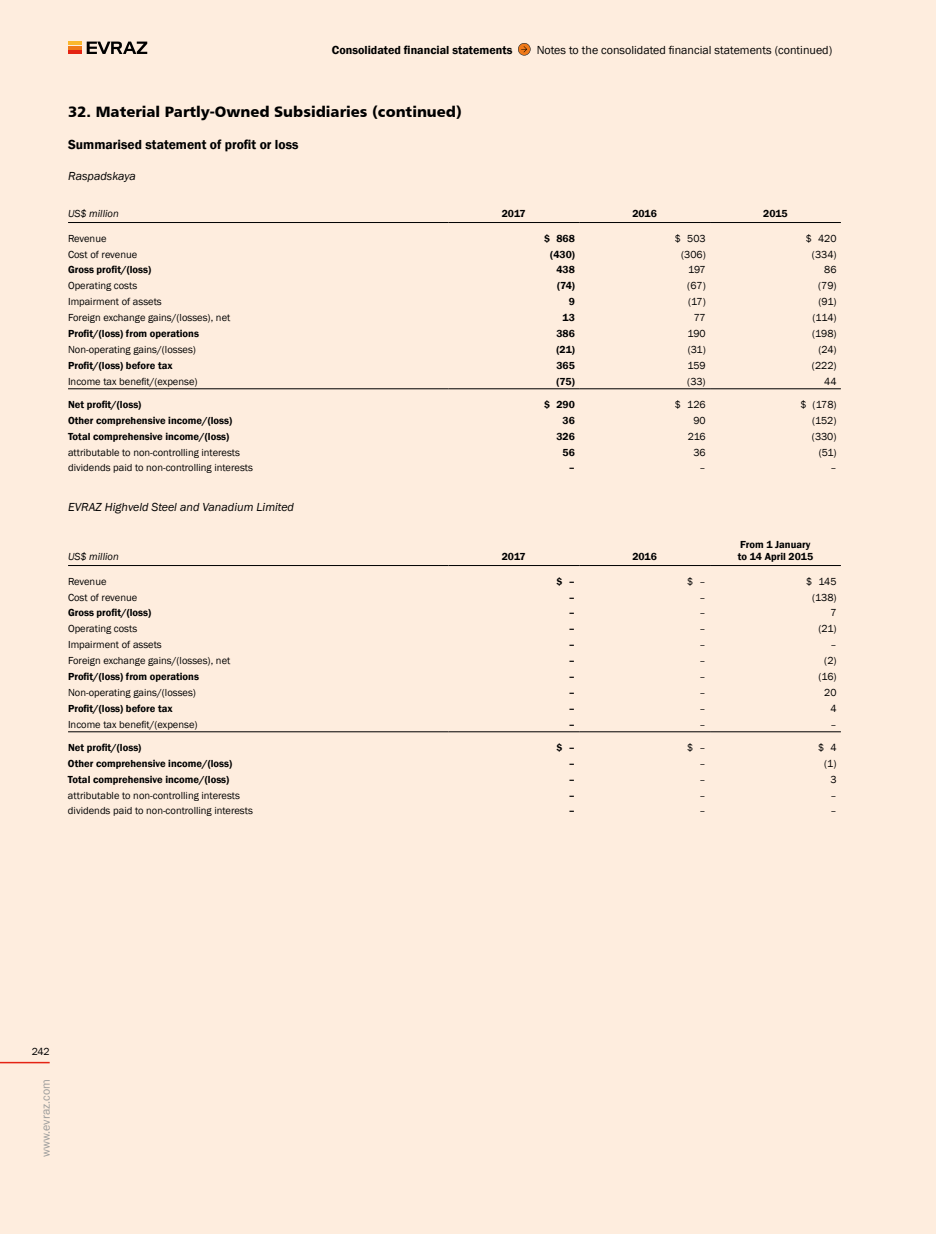
<style>
.page{position:relative;width:936px;height:1234px;background:#fff}
.page>*{position:absolute;margin:0;border:0;box-sizing:border-box;transform-origin:0 0}
.t1{font:15px "Humanist 777 BT Black B";color:#000}
.t2{font:600 13.5px "Franklin Gothic";color:#000}
.t3{font:12px "Franklin Gothic";color:#000}
.t4{font:italic 12px "Franklin Gothic";color:#000}
.t5{font:600 12px "Franklin Gothic";color:#000}
.t6{font:12px "Franklin Gothic";color:#9d9d9c}
.t7{font:10.5px "Franklin Gothic";color:#000}
.t8{font:600 10.5px/12px "Franklin Gothic";color:#000}
.t9{font:italic 10.5px "Franklin Gothic";color:#000}
</style>
<div class="page">
<div style="left:0;top:0;width:935px;height:1233px;background:#feedde"></div>
<svg style="left:518px;top:43px;width:12px;height:12px"></svg>
<hr style="left:68px;top:222px;width:380px;height:1px;background:#000">
<hr style="left:448px;top:222px;width:131px;height:1px;background:#000">
<hr style="left:579px;top:222px;width:131px;height:1px;background:#000">
<hr style="left:710px;top:222px;width:130px;height:1px;background:#000">
<hr style="left:68px;top:388px;width:380px;height:1px;background:#000">
<hr style="left:448px;top:388px;width:131px;height:1px;background:#000">
<hr style="left:579px;top:388px;width:131px;height:1px;background:#000">
<hr style="left:710px;top:388px;width:130px;height:1px;background:#000">
<hr style="left:68px;top:565px;width:380px;height:1px;background:#000">
<hr style="left:448px;top:565px;width:131px;height:1px;background:#000">
<hr style="left:579px;top:565px;width:131px;height:1px;background:#000">
<hr style="left:710px;top:565px;width:130px;height:1px;background:#000">
<hr style="left:68px;top:731px;width:380px;height:1px;background:#000">
<hr style="left:448px;top:731px;width:131px;height:1px;background:#000">
<hr style="left:579px;top:731px;width:131px;height:1px;background:#000">
<hr style="left:710px;top:731px;width:130px;height:1px;background:#000">
<hr style="left:68px;top:42px;width:14px;height:3px;background:#fab82d">
<hr style="left:68px;top:46px;width:14px;height:3px;background:#ef7918">
<hr style="left:68px;top:51px;width:14px;height:3px;background:#e42313">
<svg style="left:87px;top:42px;width:60px;height:12px"></svg>
<hr style="left:0;top:1061px;width:50px;height:2px;background:#e42313">
<p class="t5" style="left:332px;top:43px;width:182px">Consolidated financial statements</p>
<p class="t3" style="left:536px;top:43px;width:297px">Notes to the consolidated financial statements (continued)</p>
<h1 class="t1" style="left:68px;top:102px;width:395px">32. Material Partly-Owned Subsidiaries (continued)</h1>
<p class="t2" style="left:68px;top:136px;width:232px">Summarised statement of profit or loss</p>
<p class="t4" style="left:68px;top:168px;width:69px">Raspadskaya</p>
<p class="t9" style="left:68px;top:206px;width:52px">US$ million</p>
<p class="t8" style="left:502px;top:207px;width:25px">2017</p>
<p class="t8" style="left:632px;top:207px;width:26px">2016</p>
<p class="t8" style="left:763px;top:207px;width:26px">2015</p>
<p class="t7" style="left:68px;top:232px;width:40px">Revenue</p>
<p class="t8" style="left:544px;top:232px;width:32px">$ 868</p>
<p class="t7" style="left:675px;top:232px;width:32px">$ 503</p>
<p class="t7" style="left:805px;top:232px;width:32px">$ 420</p>
<p class="t7" style="left:68px;top:247px;width:71px">Cost of revenue</p>
<p class="t8" style="left:550px;top:248px;width:26px">(430)</p>
<p class="t7" style="left:681px;top:247px;width:26px">(306)</p>
<p class="t7" style="left:811px;top:247px;width:26px">(334)</p>
<p class="t8" style="left:68px;top:264px;width:85px">Gross profit/(loss)</p>
<p class="t8" style="left:556px;top:264px;width:20px">438</p>
<p class="t7" style="left:688px;top:263px;width:19px">197</p>
<p class="t7" style="left:824px;top:263px;width:14px">86</p>
<p class="t7" style="left:68px;top:279px;width:71px">Operating costs</p>
<p class="t8" style="left:557px;top:280px;width:19px">(74)</p>
<p class="t7" style="left:687px;top:279px;width:20px">(67)</p>
<p class="t7" style="left:818px;top:279px;width:20px">(79)</p>
<p class="t7" style="left:68px;top:295px;width:95px">Impairment of assets</p>
<p class="t8" style="left:568px;top:296px;width:8px">9</p>
<p class="t7" style="left:688px;top:295px;width:19px">(17)</p>
<p class="t7" style="left:818px;top:295px;width:20px">(91)</p>
<p class="t7" style="left:68px;top:311px;width:164px">Foreign exchange gains/(losses), net</p>
<p class="t8" style="left:562px;top:311px;width:14px">13</p>
<p class="t7" style="left:693px;top:311px;width:14px">77</p>
<p class="t7" style="left:812px;top:311px;width:26px">(114)</p>
<p class="t8" style="left:68px;top:327px;width:132px">Profit/(loss) from operations</p>
<p class="t8" style="left:556px;top:327px;width:20px">386</p>
<p class="t7" style="left:687px;top:327px;width:20px">190</p>
<p class="t7" style="left:812px;top:327px;width:26px">(198)</p>
<p class="t7" style="left:68px;top:343px;width:129px">Non-operating gains/(losses)</p>
<p class="t8" style="left:556px;top:343px;width:20px">(21)</p>
<p class="t7" style="left:687px;top:343px;width:19px">(31)</p>
<p class="t7" style="left:818px;top:343px;width:20px">(24)</p>
<p class="t8" style="left:68px;top:359px;width:106px">Profit/(loss) before tax</p>
<p class="t8" style="left:556px;top:359px;width:20px">365</p>
<p class="t7" style="left:687px;top:358px;width:20px">159</p>
<p class="t7" style="left:811px;top:358px;width:26px">(222)</p>
<p class="t7" style="left:68px;top:374px;width:131px">Income tax benefit/(expense)</p>
<p class="t8" style="left:556px;top:375px;width:20px">(75)</p>
<p class="t7" style="left:687px;top:374px;width:20px">(33)</p>
<p class="t7" style="left:824px;top:374px;width:14px">44</p>
<p class="t8" style="left:68px;top:398px;width:75px">Net profit/(loss)</p>
<p class="t8" style="left:544px;top:398px;width:32px">$ 290</p>
<p class="t7" style="left:675px;top:398px;width:32px">$ 126</p>
<p class="t7" style="left:800px;top:398px;width:38px">$ (178)</p>
<p class="t8" style="left:68px;top:414px;width:166px">Other comprehensive income/(loss)</p>
<p class="t8" style="left:562px;top:414px;width:14px">36</p>
<p class="t7" style="left:693px;top:414px;width:14px">90</p>
<p class="t7" style="left:812px;top:414px;width:26px">(152)</p>
<p class="t8" style="left:68px;top:430px;width:163px">Total comprehensive income/(loss)</p>
<p class="t8" style="left:556px;top:430px;width:20px">326</p>
<p class="t7" style="left:688px;top:429px;width:19px">216</p>
<p class="t7" style="left:811px;top:429px;width:26px">(330)</p>
<p class="t7" style="left:68px;top:445px;width:173px">attributable to non-controlling interests</p>
<p class="t8" style="left:562px;top:446px;width:14px">56</p>
<p class="t7" style="left:693px;top:445px;width:14px">36</p>
<p class="t7" style="left:818px;top:445px;width:19px">(51)</p>
<p class="t7" style="left:68px;top:461px;width:186px">dividends paid to non-controlling interests</p>
<p class="t8" style="left:568px;top:462px;width:8px">–</p>
<p class="t7" style="left:699px;top:461px;width:8px">–</p>
<p class="t7" style="left:830px;top:461px;width:8px">–</p>
<p class="t4" style="left:68px;top:499px;width:227px">EVRAZ Highveld Steel and Vanadium Limited</p>
<p class="t9" style="left:68px;top:549px;width:52px">US$ million</p>
<p class="t8" style="left:502px;top:550px;width:25px">2017</p>
<p class="t8" style="left:632px;top:550px;width:26px">2016</p>
<p class="t8" style="left:737px;top:538px;width:77px">From 1 January to 14 April 2015</p>
<p class="t7" style="left:68px;top:574px;width:40px">Revenue</p>
<p class="t8" style="left:556px;top:575px;width:20px">$ –</p>
<p class="t7" style="left:687px;top:574px;width:20px">$ –</p>
<p class="t7" style="left:806px;top:574px;width:32px">$ 145</p>
<p class="t7" style="left:68px;top:590px;width:71px">Cost of revenue</p>
<p class="t8" style="left:568px;top:591px;width:8px">–</p>
<p class="t7" style="left:812px;top:590px;width:26px">(138)</p>
<p class="t8" style="left:68px;top:607px;width:85px">Gross profit/(loss)</p>
<p class="t8" style="left:568px;top:607px;width:8px">–</p>
<p class="t7" style="left:699px;top:606px;width:8px">–</p>
<p class="t7" style="left:830px;top:606px;width:8px">7</p>
<p class="t7" style="left:68px;top:622px;width:71px">Operating costs</p>
<p class="t8" style="left:568px;top:622px;width:8px">–</p>
<p class="t7" style="left:699px;top:622px;width:8px">–</p>
<p class="t7" style="left:818px;top:622px;width:20px">(21)</p>
<p class="t7" style="left:68px;top:638px;width:95px">Impairment of assets</p>
<p class="t8" style="left:568px;top:638px;width:8px">–</p>
<p class="t7" style="left:699px;top:638px;width:8px">–</p>
<p class="t7" style="left:830px;top:638px;width:8px">–</p>
<p class="t7" style="left:68px;top:654px;width:164px">Foreign exchange gains/(losses), net</p>
<p class="t8" style="left:568px;top:654px;width:8px">–</p>
<p class="t7" style="left:699px;top:654px;width:8px">–</p>
<p class="t7" style="left:824px;top:654px;width:14px">(2)</p>
<p class="t8" style="left:68px;top:670px;width:132px">Profit/(loss) from operations</p>
<p class="t8" style="left:568px;top:670px;width:8px">–</p>
<p class="t7" style="left:699px;top:669px;width:8px">–</p>
<p class="t7" style="left:818px;top:669px;width:20px">(16)</p>
<p class="t7" style="left:68px;top:685px;width:129px">Non-operating gains/(losses)</p>
<p class="t8" style="left:568px;top:686px;width:8px">–</p>
<p class="t7" style="left:824px;top:685px;width:14px">20</p>
<p class="t8" style="left:68px;top:702px;width:106px">Profit/(loss) before tax</p>
<p class="t8" style="left:568px;top:702px;width:8px">–</p>
<p class="t7" style="left:830px;top:701px;width:8px">4</p>
<p class="t7" style="left:68px;top:717px;width:131px">Income tax benefit/(expense)</p>
<p class="t8" style="left:568px;top:718px;width:8px">–</p>
<p class="t8" style="left:68px;top:741px;width:75px">Net profit/(loss)</p>
<p class="t8" style="left:556px;top:741px;width:20px">$ –</p>
<p class="t7" style="left:687px;top:740px;width:20px">$ –</p>
<p class="t7" style="left:818px;top:740px;width:20px">$ 4</p>
<p class="t8" style="left:68px;top:757px;width:166px">Other comprehensive income/(loss)</p>
<p class="t8" style="left:568px;top:757px;width:8px">–</p>
<p class="t7" style="left:824px;top:756px;width:14px">(1)</p>
<p class="t8" style="left:68px;top:773px;width:163px">Total comprehensive income/(loss)</p>
<p class="t8" style="left:568px;top:773px;width:8px">–</p>
<p class="t7" style="left:830px;top:772px;width:8px">3</p>
<p class="t7" style="left:68px;top:788px;width:173px">attributable to non-controlling interests</p>
<p class="t8" style="left:568px;top:789px;width:8px">–</p>
<p class="t7" style="left:68px;top:804px;width:186px">dividends paid to non-controlling interests</p>
<p class="t8" style="left:568px;top:804px;width:8px">–</p>
<p class="t7" style="left:699px;top:804px;width:8px">–</p>
<p class="t7" style="left:830px;top:804px;width:8px">–</p>
<p class="t7" style="left:32px;top:1045px;width:20px">242</p>
<p class="t6" style="left:38px;top:1156px;width:79px;rotate:-90deg">www.evraz.com</p>
</div>
